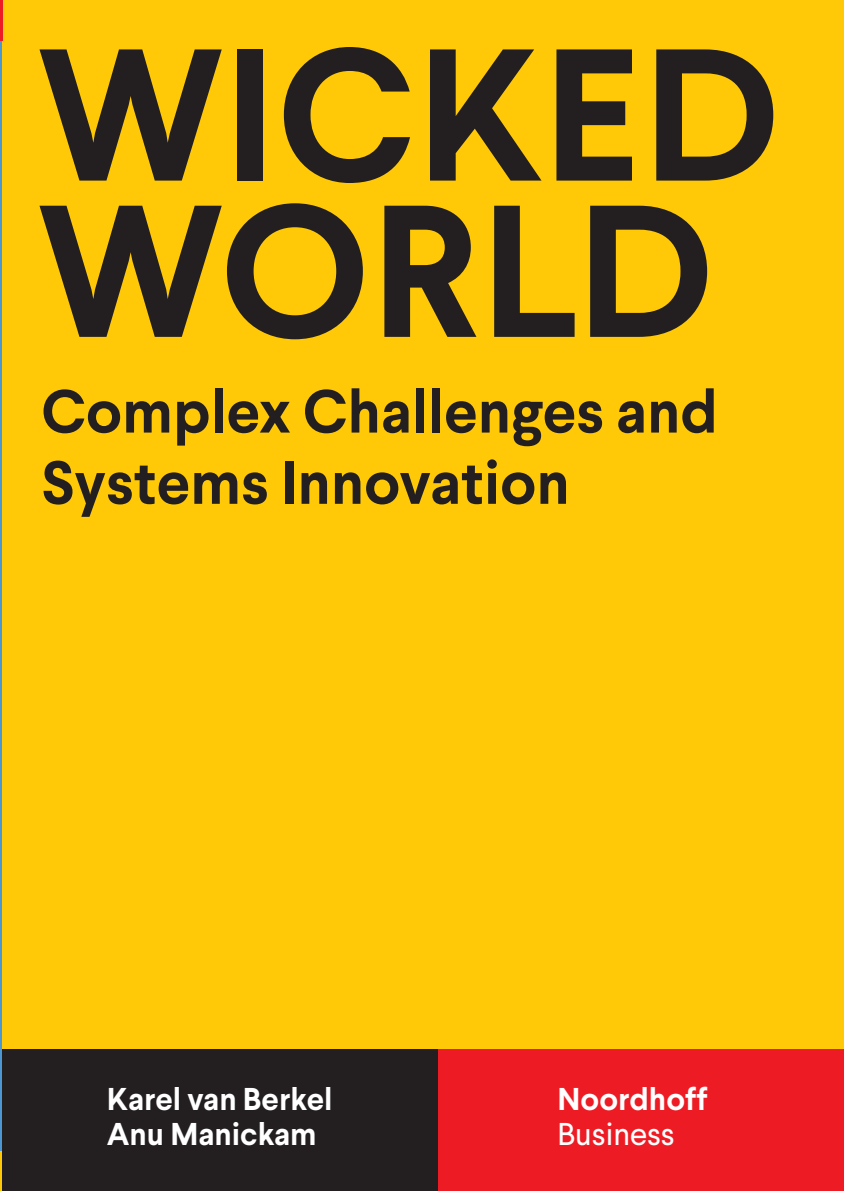
<style>
.page{position:relative;width:844px;height:1191px;background:#fff}
.page>*{position:absolute;margin:0;border:0;box-sizing:border-box;transform-origin:0 0}
.t1{font:700 187.25px/156.3px "Larsseit";letter-spacing:.01em;color:#231f20}
.t2{font:700 60.55px/71.2px "Larsseit";color:#231f20}
.t3{font:700 31.5px/35px "Larsseit";color:#fff}
.t4{font:31.5px "Larsseit";color:#fff}
</style>
<div class="page">
<hr style="left:0;top:0;width:2px;height:1191px;background:#4c96d1">
<div style="left:2px;top:0;width:841px;height:1191px;background:#ffc907"></div>
<div style="left:437px;top:1049px;width:406px;height:142px;background:#ed1c24"></div>
<hr style="left:0;top:0;width:2px;height:40px;background:#ed1c24">
<hr style="left:0;top:1151px;width:2px;height:40px;background:#ffc907">
<div style="left:2px;top:1049px;width:435px;height:142px;background:#231f20"></div>
<h1 class="t1" style="left:37px;top:54px;width:744px">WICKED<br>WORLD</h1>
<p class="t2" style="left:41px;top:381px;width:677px">Complex Challenges and<br>Systems Innovation</p>
<p class="t3" style="left:107px;top:1084px;width:227px">Karel van Berkel<br>Anu Manickam</p>
<p class="t3" style="left:557px;top:1084px;width:152px">Noordhoff</p>
<p class="t4" style="left:557px;top:1123px;width:119px">Business</p>
</div>
